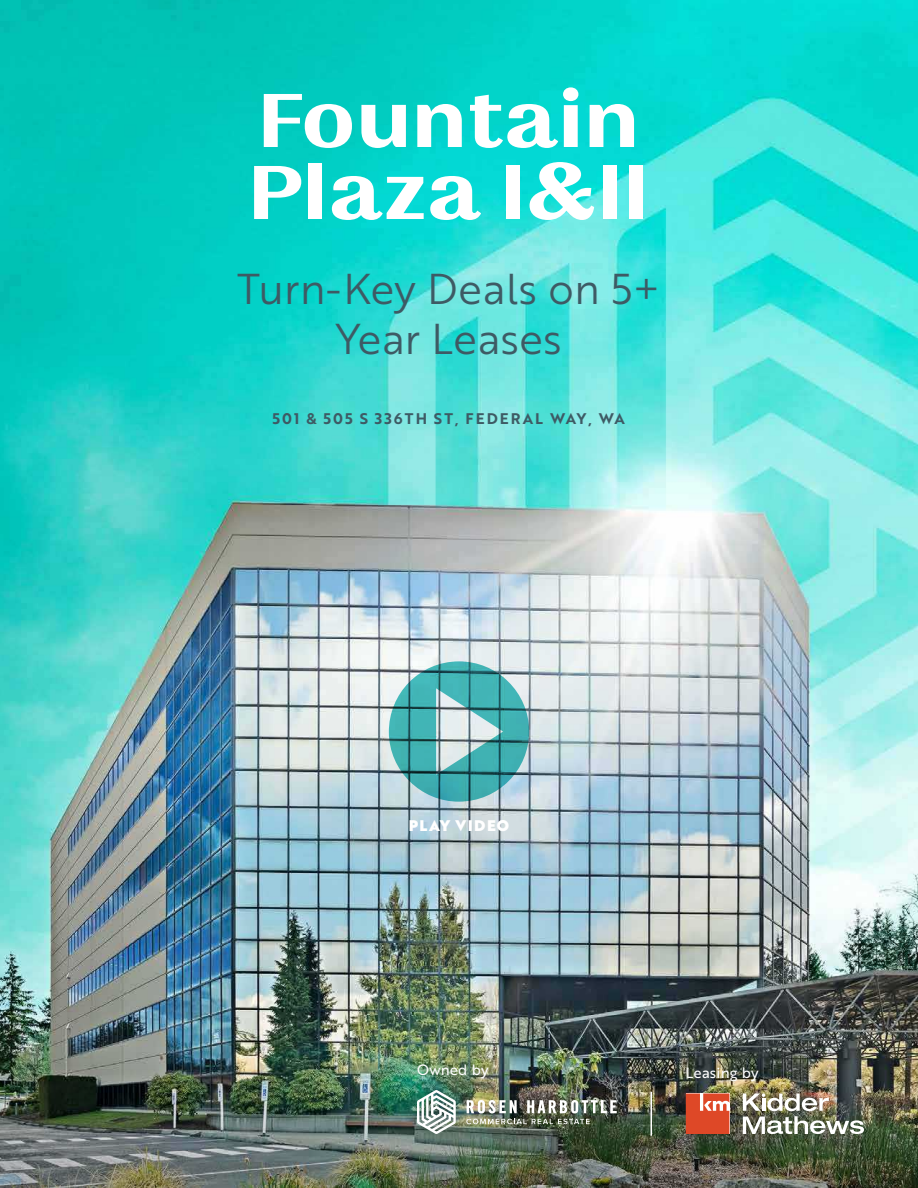
<style>
.page{position:relative;width:918px;height:1188px;background:#fff}
.page>*{position:absolute;margin:0;border:0;box-sizing:border-box;transform-origin:0 0}
.t1{font:500 90px/72px "Quilon";color:#fff}
.t2{font:42px/50.4px "Brother 1816 Book";color:#3e5a64;text-align:center}
.t3{font:15px "Brother 1816 Bold";letter-spacing:.14em;color:#3e5a64}
.t4{font:15px "Brother 1816 Black";letter-spacing:.1em;color:#fff}
.t5{font:14.55px "Brother 1816 Regular";letter-spacing:.01em;color:#fff}
</style>
<div class="page">
<img style="left:0;top:0;width:918px;height:1001px">
<img style="left:0;top:1001px;width:918px;height:187px">
<svg style="left:389px;top:661px;width:140px;height:141px;background:#70b7b9"></svg>
<img style="left:743px;top:1093px;width:121px;height:41px">
<svg style="left:686px;top:1093px;width:43px;height:41px;background:#e25e41"></svg>
<svg style="left:467px;top:1100px;width:50px;height:13px"></svg>
<svg style="left:527px;top:1100px;width:90px;height:13px"></svg>
<svg style="left:466px;top:1119px;width:124px;height:5px"></svg>
<svg style="left:417px;top:1090px;width:39px;height:44px"></svg>
<hr style="left:651px;top:1092px;width:1px;height:44px;background:#fff">
<p class="t1" style="left:248px;top:85px;width:403px">Fountain<br>Plaza I&amp;II</p>
<p class="t2" style="left:237px;top:262px;width:425px">Turn-Key Deals on 5+<br>Year Leases</p>
<p class="t3" style="left:273px;top:407px;width:354px">501 &amp; 505 S 336TH ST, FEDERAL WAY, WA</p>
<p class="t4" style="left:409px;top:814px;width:102px">PLAY VIDEO</p>
<p class="t5" style="left:417px;top:1059px;width:73px">Owned by</p>
<p class="t5" style="left:686px;top:1062px;width:74px">Leasing by</p>
</div>
